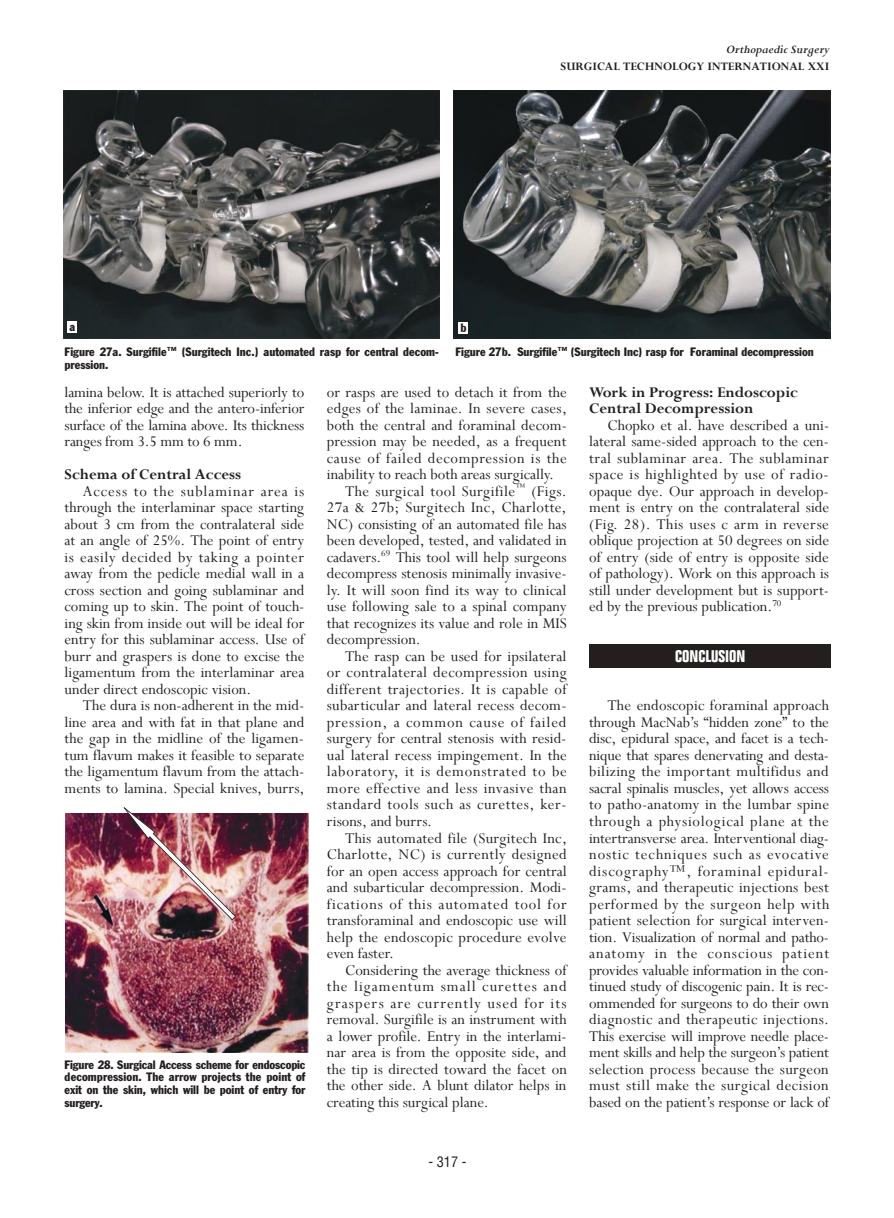
<style>
.page{position:relative;width:894px;height:1218px;background:#fff}
.page>*{position:absolute;margin:0;border:0;box-sizing:border-box;transform-origin:0 0}
.t1{font:16.5px/16.5px "Perpetua";letter-spacing:.005em;color:#241f1f;text-align:justify}
.t2{font:16.5px "Perpetua";letter-spacing:.025em;color:#241f1f}
.t3{font:16.5px "Perpetua";letter-spacing:.03em;color:#241f1f}
.t4{font:700 16.5px/16.5px "Perpetua";color:#241f1f}
.t5{font:16.5px "Perpetua";letter-spacing:.05em;color:#241f1f}
.t6{font:16.5px "Perpetua";letter-spacing:.035em;color:#241f1f}
.t7{font:16.5px "Perpetua";letter-spacing:.04em;color:#241f1f}
.t8{font:16.5px "Perpetua";letter-spacing:.045em;color:#241f1f}
.t9{font:16.5px "Perpetua";letter-spacing:.065em;color:#241f1f}
.t10{font:16.5px "Perpetua";letter-spacing:.06em;color:#241f1f}
.t11{font:700 condensed 16.5px "Folio";color:#fff}
.t12{font:condensed 14.25px "Helvetica";color:#241f1f}
.t13{font:700 12.75px "Perpetua";color:#241f1f}
.t14{font:italic 700 12.75px "Perpetua";color:#241f1f}
.t15{font:condensed 12px/12.8px "Franklin Gothic";color:#241f1f;text-align:justify}
</style>
<div class="page">
<img style="left:66px;top:813px;width:243px;height:239px">
<div style="left:589px;top:644px;width:241px;height:24px;background:#241f1f"></div>
<img style="left:63px;top:90px;width:376px;height:249px">
<img style="left:454px;top:90px;width:376px;height:249px">
<img style="left:124px;top:807px;width:112px;height:113px">
<div style="left:68px;top:321px;width:9px;height:12px;background:#fff"></div>
<div style="left:458px;top:322px;width:10px;height:12px;background:#fff"></div>
<p class="t14" style="left:726px;top:43px;width:105px">Orthopaedic Surgery</p>
<p class="t13" style="left:560px;top:59px;width:270px">SURGICAL TECHNOLOGY INTERNATIONAL XXI</p>
<p class="t15" style="left:69px;top:321px;width:7px">a</p>
<p class="t15" style="left:460px;top:322px;width:7px">b</p>
<p class="t15" style="left:65px;top:346px;width:375px">Figure 27a. Surgifile<sup>™</sup> (Surgitech Inc.) automated rasp for central decom&shy;pression.</p>
<p class="t15" style="left:455px;top:346px;width:360px">Figure 27b. Surgifile<sup>™</sup> (Surgitech Inc) rasp for Foraminal decompression</p>
<p class="t1" style="left:65px;top:384px;width:241px">lamina below. It is attached superiorly to the inferior edge and the antero-inferior surface of the lamina above. Its thickness ranges from 3.5 mm to 6 mm.</p>
<p class="t4" style="left:65px;top:467px;width:178px">Schema of Central Access</p>
<p class="t1" style="left:65px;top:483px;width:241px;text-indent:18px">Access to the sublaminar area is through the interlaminar space starting about 3 cm from the contralateral side at an angle of 25%. The point of entry is easily decided by taking a pointer away from the pedicle medial wall in a cross section and going sublaminar and coming up to skin. The point of touch&shy;ing skin from inside out will be ideal for entry for this sublaminar access. Use of burr and graspers is done to excise the ligamentum from the interlaminar area under direct endoscopic vision.</p>
<p class="t1" style="left:65px;top:698px;width:241px;text-indent:18px">The dura is non-adherent in the mid&shy;line area and with fat in that plane and the gap in the midline of the ligamen&shy;tum flavum makes it feasible to separate the ligamentum flavum from the attach&shy;ments to lamina. Special knives, burrs,</p>
<p class="t15" style="left:65px;top:1058px;width:242px">Figure 28. Surgical Access scheme for endoscopic decompression. The arrow projects the point of exit on the skin, which will be point of entry for surgery.</p>
<p class="t1" style="left:327px;top:384px;width:241px">or rasps are used to detach it from the</p>
<p class="t1" style="left:327px;top:401px;width:241px">edges of the laminae. In severe cases,</p>
<p class="t1" style="left:327px;top:417px;width:241px">both the central and foraminal decom-</p>
<p class="t1" style="left:327px;top:434px;width:241px">pression may be needed, as a frequent</p>
<p class="t7" style="left:327px;top:449px;width:241px">cause of failed decompression is the</p>
<p class="t1" style="left:327px;top:467px;width:228px">inability to reach both areas surgically.</p>
<p class="t3" style="left:345px;top:482px;width:223px">The surgical tool Surgifile<sup>™</sup> (Figs.</p>
<p class="t2" style="left:327px;top:499px;width:241px">27a &amp; 27b; Surgitech Inc, Charlotte,</p>
<p class="t1" style="left:327px;top:516px;width:241px">NC) consisting of an automated file has</p>
<p class="t1" style="left:327px;top:533px;width:241px">been developed, tested, and validated in</p>
<p class="t1" style="left:327px;top:549px;width:241px">cadavers.<sup>69</sup> This tool will help surgeons</p>
<p class="t1" style="left:327px;top:566px;width:241px">decompress stenosis minimally invasive-</p>
<p class="t1" style="left:327px;top:582px;width:241px">ly. It will soon find its way to clinical</p>
<p class="t1" style="left:327px;top:599px;width:241px">use following sale to a spinal company</p>
<p class="t1" style="left:327px;top:615px;width:241px">that recognizes its value and role in MIS</p>
<p class="t1" style="left:327px;top:632px;width:95px">decompression.</p>
<p class="t1" style="left:345px;top:648px;width:223px">The rasp can be used for ipsilateral</p>
<p class="t3" style="left:327px;top:664px;width:241px">or contralateral decompression using</p>
<p class="t2" style="left:327px;top:680px;width:241px">different trajectories. It is capable of</p>
<p class="t1" style="left:327px;top:698px;width:241px">subarticular and lateral recess decom-</p>
<p class="t5" style="left:327px;top:713px;width:241px">pression, a common cause of failed</p>
<p class="t1" style="left:327px;top:731px;width:241px">surgery for central stenosis with resid-</p>
<p class="t1" style="left:327px;top:747px;width:241px">ual lateral recess impingement. In the</p>
<p class="t8" style="left:327px;top:763px;width:241px">laboratory, it is demonstrated to be</p>
<p class="t3" style="left:327px;top:779px;width:241px">more effective and less invasive than</p>
<p class="t6" style="left:327px;top:796px;width:241px">standard tools such as curettes, ker-</p>
<p class="t1" style="left:327px;top:813px;width:107px">risons, and burrs.</p>
<p class="t1" style="left:345px;top:830px;width:223px">This automated file (Surgitech Inc,</p>
<p class="t2" style="left:327px;top:845px;width:241px">Charlotte, NC) is currently designed</p>
<p class="t1" style="left:327px;top:863px;width:241px">for an open access approach for central</p>
<p class="t1" style="left:327px;top:879px;width:241px">and subarticular decompression. Modi-</p>
<p class="t5" style="left:327px;top:895px;width:241px">fications of this automated tool for</p>
<p class="t1" style="left:327px;top:912px;width:241px">transforaminal and endoscopic use will</p>
<p class="t1" style="left:327px;top:929px;width:241px">help the endoscopic procedure evolve</p>
<p class="t1" style="left:327px;top:945px;width:68px">even faster.</p>
<p class="t1" style="left:345px;top:962px;width:223px">Considering the average thickness of</p>
<p class="t10" style="left:327px;top:977px;width:241px">the ligamentum small curettes and</p>
<p class="t9" style="left:327px;top:994px;width:241px">graspers are currently used for its</p>
<p class="t1" style="left:327px;top:1011px;width:241px">removal. Surgifile is an instrument with</p>
<p class="t1" style="left:327px;top:1028px;width:241px">a lower profile. Entry in the interlami-</p>
<p class="t1" style="left:327px;top:1044px;width:241px">nar area is from the opposite side, and</p>
<p class="t1" style="left:327px;top:1061px;width:241px">the tip is directed toward the facet on</p>
<p class="t1" style="left:327px;top:1077px;width:241px">the other side. A blunt dilator helps in</p>
<p class="t1" style="left:327px;top:1094px;width:163px">creating this surgical plane.</p>
<p class="t12" style="left:428px;top:1155px;width:39px">- 317 -</p>
<p class="t4" style="left:589px;top:384px;width:210px">Work in Progress: Endoscopic<br>Central Decompression</p>
<p class="t1" style="left:589px;top:417px;width:241px;text-indent:18px">Chopko et al. have described a uni&shy;lateral same-sided approach to the cen&shy;tral sublaminar area. The sublaminar space is highlighted by use of radio&shy;opaque dye. Our approach in develop&shy;ment is entry on the contralateral side (Fig. 28). This uses c arm in reverse oblique projection at 50 degrees on side of entry (side of entry is opposite side of pathology). Work on this approach is still under development but is support&shy;ed by the previous publication.<sup>70</sup></p>
<p class="t11" style="left:675px;top:650px;width:72px">CONCLUSION</p>
<p class="t1" style="left:589px;top:698px;width:241px;text-indent:18px">The endoscopic foraminal approach through MacNab’s “hidden zone” to the disc, epidural space, and facet is a tech&shy;nique that spares denervating and desta&shy;bilizing the important multifidus and sacral spinalis muscles, yet allows access to patho-anatomy in the lumbar spine through a physiological plane at the intertransverse area. Interventional diag&shy;nostic techniques such as evocative discography™, foraminal epidural&shy;grams, and therapeutic injections best performed by the surgeon help with patient selection for surgical interven&shy;tion. Visualization of normal and patho&shy;anatomy in the conscious patient provides valuable information in the con&shy;tinued study of discogenic pain. It is rec&shy;ommended for surgeons to do their own diagnostic and therapeutic injections.<br>This exercise will improve needle place&shy;ment skills and help the surgeon’s patient selection process because the surgeon must still make the surgical decision based on the patient’s response or lack of</p>
</div>
